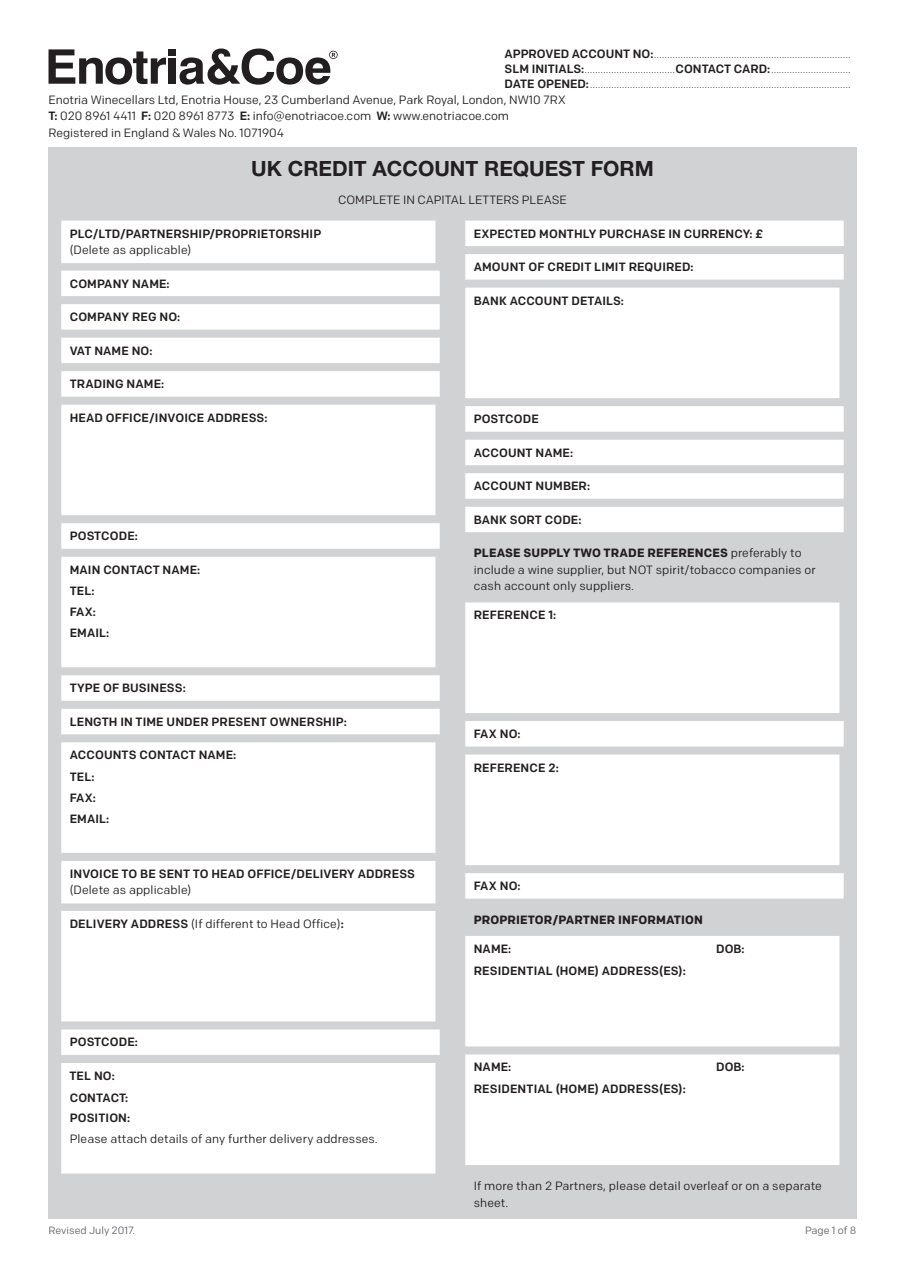
<style>
.page{position:relative;width:905px;height:1275px;background:#fff}
.page>*{position:absolute;margin:0;border:0;box-sizing:border-box;transform-origin:0 0}
.t1{font:700 21px "Helvetica Neue LT Std";color:#231f20}
.t2{font:500 12px/20.7px "Colfax";letter-spacing:.01em;color:#231f20}
.t3{font:12px/16.5px "Colfax";letter-spacing:.005em;color:#231f20}
.t4{font:300 12px/15px "Colfax";color:#231f20;text-align:justify}
.t5{font:700 12px "Colfax";letter-spacing:.01em;color:#231f20}
.t6{font:10.5px "Colfax";color:#636366}
.s1{font-weight:500}
.s2{font-weight:700}
</style>
<div class="page">
<div style="left:48px;top:147px;width:808px;height:1071px;background:#d1d2d4"></div>
<svg style="left:49px;top:49px;width:117px;height:36px"></svg>
<div style="left:169px;top:49px;width:7px;height:7px;background:#231f20"></div>
<div style="left:169px;top:58px;width:7px;height:26px;background:#231f20"></div>
<svg style="left:180px;top:49px;width:158px;height:36px"></svg>
<div style="left:61px;top:221px;width:374px;height:42px;background:#fff"></div>
<div style="left:61px;top:271px;width:379px;height:25px;background:#fff"></div>
<div style="left:61px;top:304px;width:379px;height:26px;background:#fff"></div>
<div style="left:61px;top:338px;width:379px;height:25px;background:#fff"></div>
<div style="left:61px;top:371px;width:379px;height:26px;background:#fff"></div>
<div style="left:61px;top:405px;width:374px;height:110px;background:#fff"></div>
<div style="left:61px;top:523px;width:379px;height:26px;background:#fff"></div>
<div style="left:61px;top:557px;width:374px;height:110px;background:#fff"></div>
<div style="left:61px;top:675px;width:379px;height:26px;background:#fff"></div>
<div style="left:61px;top:709px;width:379px;height:25px;background:#fff"></div>
<div style="left:61px;top:742px;width:374px;height:111px;background:#fff"></div>
<div style="left:61px;top:861px;width:374px;height:42px;background:#fff"></div>
<div style="left:61px;top:911px;width:374px;height:110px;background:#fff"></div>
<div style="left:61px;top:1029px;width:379px;height:26px;background:#fff"></div>
<div style="left:61px;top:1063px;width:374px;height:110px;background:#fff"></div>
<div style="left:465px;top:221px;width:379px;height:25px;background:#fff"></div>
<div style="left:465px;top:254px;width:379px;height:26px;background:#fff"></div>
<div style="left:465px;top:288px;width:374px;height:110px;background:#fff"></div>
<div style="left:465px;top:406px;width:379px;height:26px;background:#fff"></div>
<div style="left:465px;top:440px;width:379px;height:25px;background:#fff"></div>
<div style="left:465px;top:473px;width:379px;height:26px;background:#fff"></div>
<div style="left:465px;top:507px;width:379px;height:25px;background:#fff"></div>
<div style="left:465px;top:602px;width:374px;height:111px;background:#fff"></div>
<div style="left:465px;top:721px;width:379px;height:25px;background:#fff"></div>
<div style="left:465px;top:754px;width:374px;height:111px;background:#fff"></div>
<div style="left:465px;top:873px;width:379px;height:26px;background:#fff"></div>
<div style="left:465px;top:936px;width:374px;height:110px;background:#fff"></div>
<div style="left:465px;top:1054px;width:374px;height:111px;background:#fff"></div>
<p class="t4" style="left:505px;top:46px;width:348px"><span class="s1">APPROVED ACCOUNT NO:</span> ..........................................................................<br><span class="s1">SLM INITIALS:</span> ..................................<span class="s1">CONTACT CARD:</span> ..............................<br><span class="s1">DATE OPENED:</span> ..................................................................................................</p>
<p class="t3" style="left:49px;top:91px;width:519px">Enotria Winecellars Ltd, Enotria House, 23 Cumberland Avenue, Park Royal, London, NW10 7RX<br><span class="s1">T:</span> 020 8961 4411 <span class="s1">F:</span> 020 8961 8773 <span class="s1">E:</span> info@enotriacoe.com <span class="s1">W:</span> www.enotriacoe.com<br>Registered in England &amp; Wales No. 1071904</p>
<h1 class="t1" style="left:251px;top:156px;width:404px">UK CREDIT ACCOUNT REQUEST FORM</h1>
<p class="t3" style="left:338px;top:192px;width:230px">COMPLETE IN CAPITAL LETTERS PLEASE</p>
<p class="t2" style="left:70px;top:223px;width:253px">PLC/LTD/PARTNERSHIP/PROPRIETORSHIP</p>
<p class="t3" style="left:70px;top:242px;width:123px">(Delete as applicable)</p>
<p class="t2" style="left:70px;top:273px;width:101px">COMPANY NAME:</p>
<p class="t2" style="left:70px;top:306px;width:112px">COMPANY REG NO:</p>
<p class="t2" style="left:70px;top:340px;width:84px">VAT NAME NO:</p>
<p class="t2" style="left:70px;top:373px;width:96px">TRADING NAME:</p>
<p class="t2" style="left:70px;top:407px;width:199px">HEAD OFFICE/INVOICE ADDRESS:</p>
<p class="t2" style="left:474px;top:223px;width:291px">EXPECTED MONTHLY PURCHASE IN CURRENCY: £</p>
<p class="t2" style="left:474px;top:256px;width:221px">AMOUNT OF CREDIT LIMIT REQUIRED:</p>
<p class="t2" style="left:474px;top:290px;width:152px">BANK ACCOUNT DETAILS:</p>
<p class="t2" style="left:474px;top:408px;width:67px">POSTCODE</p>
<p class="t2" style="left:474px;top:442px;width:101px">ACCOUNT NAME:</p>
<p class="t2" style="left:474px;top:475px;width:118px">ACCOUNT NUMBER:</p>
<p class="t2" style="left:474px;top:509px;width:109px">BANK SORT CODE:</p>
<p class="t3" style="left:474px;top:545px;width:343px"><span class="s2">PLEASE SUPPLY TWO TRADE REFERENCES</span> preferably to include a wine supplier, but NOT spirit/tobacco companies or cash account only suppliers.</p>
<p class="t2" style="left:474px;top:605px;width:84px">REFERENCE 1:</p>
<p class="t2" style="left:70px;top:526px;width:70px">POSTCODE:</p>
<p class="t2" style="left:70px;top:559px;width:132px">MAIN CONTACT NAME:</p>
<p class="t2" style="left:70px;top:581px;width:41px">TEL:<br>FAX:<br>EMAIL:</p>
<p class="t2" style="left:70px;top:678px;width:118px">TYPE OF BUSINESS:</p>
<p class="t2" style="left:70px;top:711px;width:278px">LENGTH IN TIME UNDER PRESENT OWNERSHIP:</p>
<p class="t2" style="left:70px;top:745px;width:168px">ACCOUNTS CONTACT NAME:</p>
<p class="t2" style="left:70px;top:766px;width:41px">TEL:<br>FAX:<br>EMAIL:</p>
<p class="t2" style="left:70px;top:863px;width:347px">INVOICE TO BE SENT TO HEAD OFFICE/DELIVERY ADDRESS</p>
<p class="t3" style="left:70px;top:882px;width:123px">(Delete as applicable)</p>
<p class="t3" style="left:70px;top:915px;width:275px"><span class="s1">DELIVERY ADDRESS</span> (If different to Head Office)<span class="s1">:</span></p>
<p class="t2" style="left:70px;top:1032px;width:70px">POSTCODE:</p>
<p class="t2" style="left:69px;top:1065px;width:47px">TEL NO:</p>
<p class="t2" style="left:70px;top:1087px;width:62px">CONTACT:<br>POSITION:</p>
<p class="t3" style="left:70px;top:1131px;width:310px">Please attach details of any further delivery addresses.</p>
<p class="t6" style="left:49px;top:1224px;width:88px">Revised July 2017.</p>
<p class="t2" style="left:474px;top:723px;width:48px">FAX NO:</p>
<p class="t2" style="left:474px;top:757px;width:86px">REFERENCE 2:</p>
<p class="t2" style="left:474px;top:875px;width:48px">FAX NO:</p>
<p class="t5" style="left:474px;top:912px;width:231px">PROPRIETOR/PARTNER INFORMATION</p>
<p class="t2" style="left:474px;top:938px;width:39px">NAME:</p>
<p class="t2" style="left:716px;top:938px;width:30px">DOB:</p>
<p class="t2" style="left:474px;top:960px;width:213px">RESIDENTIAL (HOME) ADDRESS(ES):</p>
<p class="t2" style="left:474px;top:1057px;width:39px">NAME:</p>
<p class="t2" style="left:716px;top:1057px;width:30px">DOB:</p>
<p class="t2" style="left:474px;top:1078px;width:213px">RESIDENTIAL (HOME) ADDRESS(ES):</p>
<p class="t3" style="left:474px;top:1177px;width:350px">If more than 2 Partners, please detail overleaf or on a separate sheet.</p>
<p class="t6" style="left:805px;top:1224px;width:53px">Page 1 of 8</p>
</div>
